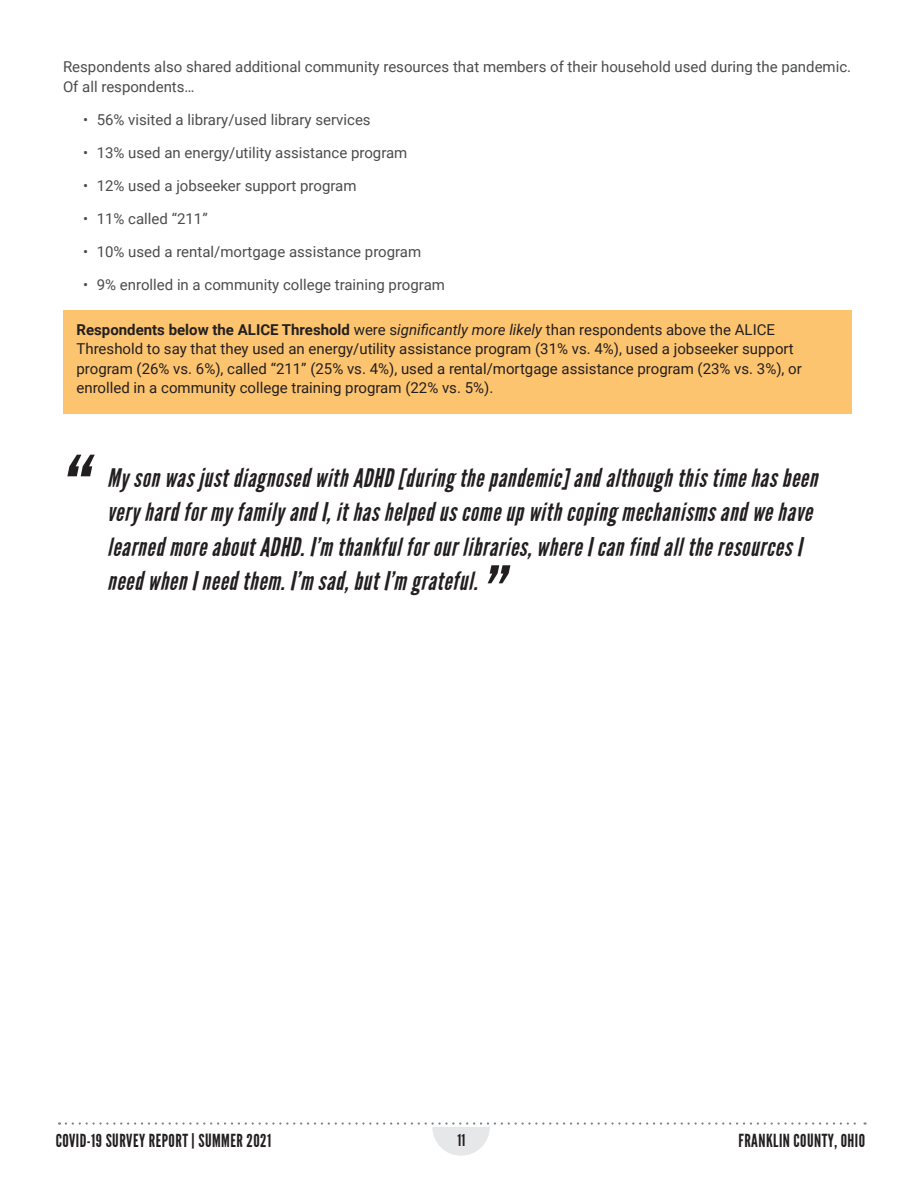
<style>
.page{position:relative;width:918px;height:1188px;background:#fff}
.page>*{position:absolute;margin:0;border:0;box-sizing:border-box;transform-origin:0 0}
.t1{font:italic 90px "League Gothic";color:#231f20}
.t2{font:italic 75px "League Gothic";color:#231f20}
.t3{font:italic 25.5px/34.5px "League Gothic";letter-spacing:.025em;color:#231f20}
.t4{font:18px "League Gothic";letter-spacing:.025em;color:#231f20}
.t5{font:16.5px "League Gothic";color:#231f20}
.t6{font:15px/19.5px "Roboto";color:#4b4c4d}
.t7{font:15px/19.5px "Roboto";color:#231f20}
.s1{font-weight:700}
.s2{font-style:italic}
.s3{font-size:14.4px}
</style>
<div class="page">
<svg style="left:66px;top:1122px;width:800px;height:34px"></svg>
<div style="left:63px;top:310px;width:788px;height:103px;background:#fdc46f"></div>
<p class="t6" style="left:63px;top:56px;width:790px">Respondents also shared additional community resources that members of their household used during the pandemic.<br>Of all respondents…</p>
<p class="t6" style="left:83px;top:109px;width:289px">• 56% visited a library/used library services</p>
<p class="t6" style="left:83px;top:142px;width:326px">• 13% used an energy/utility assistance program</p>
<p class="t6" style="left:83px;top:175px;width:275px">• 12% used a jobseeker support program</p>
<p class="t6" style="left:83px;top:208px;width:126px">• 11% called “211”</p>
<p class="t6" style="left:83px;top:241px;width:340px">• 10% used a rental/mortgage assistance program</p>
<p class="t6" style="left:83px;top:274px;width:363px">• 9% enrolled in a community college training program</p>
<p class="t7" style="left:77px;top:319px;width:727px"><span class="s1">Respondents below the ALICE Threshold</span> were s<span class="s2">ignificantly more likely</span> than respondents above the ALICE Threshold to say that they used an energy/utility assistance program (31% vs. 4%), used a jobseeker support program (26% vs. 6%), called “211” (25% vs. 4%), used a rental/mortgage assistance program (23% vs. 3%), or enrolled in a community college training program (22% vs. 5%).</p>
<h1 class="t1" style="left:56px;top:437px;width:29px">“</h1>
<p class="t3" style="left:107px;top:461px;width:712px">My son was just diagnosed with ADHD [during the pandemic] and although this time has been very hard for my family and I, it has helped us come up with coping mechanisms and we have learned more about ADHD. I’m thankful for our libraries, where I can find all the resources I need when I need them. I’m sad, but I’m grateful.</p>
<h2 class="t2" style="left:478px;top:551px;width:24px">”</h2>
<p class="t4" style="left:56px;top:1131px;width:217px">COVID-19 SURVEY REPORT <span class="s3">|</span> SUMMER 2021</p>
<p class="t5" style="left:457px;top:1131px;width:10px">11</p>
<p class="t4" style="left:739px;top:1131px;width:128px">FRANKLIN COUNTY, OHIO</p>
</div>
